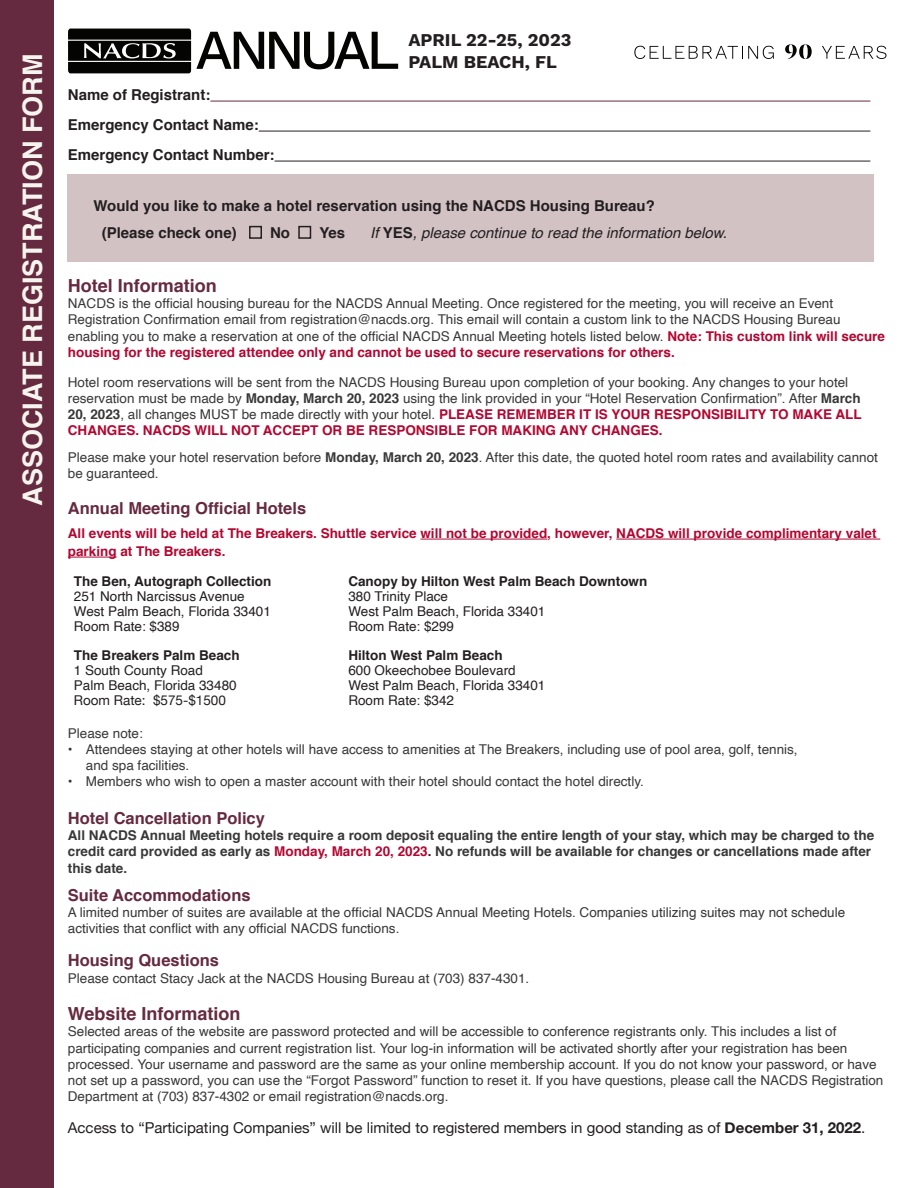
<style>
.page{position:relative;width:918px;height:1188px;background:#fff}
.page>*{position:absolute;margin:0;border:0;box-sizing:border-box;transform-origin:0 0}
.t1{font:700 27px "Helvetica";color:#f5f4ef}
._1{font:700 18px "Helvetica";color:#652a3f}
.t2{font:18px "Work Sans";color:#231f20}
._1-2{font:700 16.5px "Helvetica";color:#652a3f}
.filling_out_part{font:700 15px "Helvetica";color:#231f20}
.form{font:15px "Helvetica Neue";color:#231f20}
.filling_out_part-2{font:italic 15px "Helvetica";color:#231f20}
._1-3{font:700 15px "Helvetica";color:#231f20}
.filling_out_part-3{font:13.5px/16.2px "Helvetica";color:#383839}
.filling_out_part-4{font:700 13.5px/16.2px "Helvetica";color:#383839}
.filling_out_part-5{font:13.5px "Helvetica";color:#231f20}
.filling_out_part-6{font:700 13.5px/18px "Helvetica";color:#b20731}
.filling_out_part-7{font:700 13.5px "Helvetica";color:#231f20}
.filling_out_part-8{font:13.5px "Helvetica Neue";color:#231f20}
.s1{font-weight:700;font-style:normal}
.s2{font-weight:700;color:#b20731}
.s3{font-weight:700}
.s4{color:#b20731}
.s5{color:#231f20}
</style>
<div class="page">
<hr style="left:210px;top:101px;width:660px;height:1px;background:#652a3f">
<hr style="left:259px;top:131px;width:611px;height:1px;background:#231f20">
<hr style="left:275px;top:161px;width:595px;height:1px;background:#231f20">
<hr style="left:420px;top:539px;width:127px;height:1px;background:#b20731">
<hr style="left:616px;top:539px;width:264px;height:1px;background:#b20731">
<hr style="left:68px;top:557px;width:49px;height:1px;background:#b20731">
<div style="left:68px;top:175px;width:806px;height:87px;background:#d3c2c4"></div>
<div style="left:0;top:0;width:54px;height:1188px;background:#652a3f"></div>
<svg style="left:68px;top:29px;width:330px;height:44px"></svg>
<svg style="left:634px;top:46px;width:140px;height:13px"></svg>
<svg style="left:785px;top:44px;width:27px;height:15px"></svg>
<svg style="left:822px;top:46px;width:64px;height:13px"></svg>
<p class="t1" style="left:11px;top:506px;width:454px;rotate:-90deg">ASSOCIATE REGISTRATION FORM</p>
<p class="t2" style="left:408px;top:26px;width:165px">APRIL 22-25, 2023</p>
<p class="t2" style="left:408px;top:48px;width:150px">PALM BEACH, FL</p>
<p class="_1-3" style="left:68px;top:83px;width:144px">Name of Registrant:</p>
<p class="filling_out_part" style="left:68px;top:113px;width:192px">Emergency Contact Name:</p>
<p class="filling_out_part" style="left:68px;top:143px;width:208px">Emergency Contact Number:</p>
<p class="filling_out_part" style="left:93px;top:194px;width:563px">Would you like to make a hotel reservation using the NACDS Housing Bureau?</p>
<p class="filling_out_part" style="left:102px;top:221px;width:245px">(Please check one) ■ No ■ Yes</p>
<p class="filling_out_part-2" style="left:370px;top:221px;width:358px">If <span class="s1">YES</span>, please continue to read the information below.</p>
<p class="_1" style="left:68px;top:271px;width:151px">Hotel Information</p>
<p class="filling_out_part-3" style="left:68px;top:296px;width:819px">NACDS is the official housing bureau for the NACDS Annual Meeting. Once registered for the meeting, you will receive an Event Registration Confirmation email from registration@nacds.org. This email will contain a custom link to the NACDS Housing Bureau enabling you to make a reservation at one of the official NACDS Annual Meeting hotels listed below. <span class="s2">Note: This custom link will secure housing for the registered attendee only and cannot be used to secure reservations for others.</span></p>
<p class="filling_out_part-3" style="left:68px;top:374px;width:795px">Hotel room reservations will be sent from the NACDS Housing Bureau upon completion of your booking. Any changes to your hotel reservation must be made by <span class="s3">Monday, March 20, 2023</span> using the link provided in your “Hotel Reservation Confirmation”. After <span class="s3">March 20, 2023</span>, all changes MUST be made directly with your hotel. <span class="s2">PLEASE REMEMBER IT IS YOUR RESPONSIBILITY TO MAKE ALL CHANGES. NACDS WILL NOT ACCEPT OR BE RESPONSIBLE FOR MAKING ANY CHANGES.</span></p>
<p class="filling_out_part-3" style="left:68px;top:449px;width:812px">Please make your hotel reservation before <span class="s3">Monday, March 20, 2023</span>. After this date, the quoted hotel room rates and availability cannot be guaranteed.</p>
<p class="_1-2" style="left:68px;top:495px;width:240px">Annual Meeting Official Hotels</p>
<p class="filling_out_part-6" style="left:68px;top:524px;width:810px">All events will be held at The Breakers. Shuttle service will not be provided, however, NACDS will provide complimentary valet parking at The Breakers.</p>
<p class="filling_out_part-7" style="left:74px;top:570px;width:199px">The Ben, Autograph Collection</p>
<p class="filling_out_part-5" style="left:74px;top:586px;width:172px">251 North Narcissus Avenue</p>
<p class="filling_out_part-5" style="left:74px;top:601px;width:199px">West Palm Beach, Florida 33401</p>
<p class="filling_out_part-5" style="left:74px;top:616px;width:107px">Room Rate: $389</p>
<p class="filling_out_part-7" style="left:348px;top:570px;width:301px">Canopy by Hilton West Palm Beach Downtown</p>
<p class="filling_out_part-5" style="left:348px;top:586px;width:101px">380 Trinity Place</p>
<p class="filling_out_part-5" style="left:348px;top:601px;width:199px">West Palm Beach, Florida 33401</p>
<p class="filling_out_part-5" style="left:348px;top:616px;width:107px">Room Rate: $299</p>
<p class="filling_out_part-7" style="left:74px;top:644px;width:167px">The Breakers Palm Beach</p>
<p class="filling_out_part-5" style="left:74px;top:659px;width:131px">1 South County Road</p>
<p class="filling_out_part-5" style="left:74px;top:674px;width:164px">Palm Beach, Florida 33480</p>
<p class="filling_out_part-8" style="left:74px;top:690px;width:154px">Room Rate: $575-$1500</p>
<p class="filling_out_part-7" style="left:348px;top:644px;width:156px">Hilton West Palm Beach</p>
<p class="filling_out_part-5" style="left:348px;top:659px;width:169px">600 Okeechobee Boulevard</p>
<p class="filling_out_part-5" style="left:348px;top:674px;width:199px">West Palm Beach, Florida 33401</p>
<p class="filling_out_part-5" style="left:348px;top:689px;width:107px">Room Rate: $342</p>
<p class="filling_out_part-3" style="left:68px;top:725px;width:77px">Please note:</p>
<p class="filling_out_part-3" style="left:68px;top:742px;width:731px">• Attendees staying at other hotels will have access to amenities at The Breakers, including use of pool area, golf, tennis,</p>
<p class="filling_out_part-3" style="left:86px;top:758px;width:105px">and spa facilities.</p>
<p class="filling_out_part-3" style="left:68px;top:774px;width:578px">• Members who wish to open a master account with their hotel should contact the hotel directly.</p>
<p class="_1-2" style="left:68px;top:805px;width:199px">Hotel Cancellation Policy</p>
<p class="filling_out_part-4" style="left:68px;top:828px;width:808px">All NACDS Annual Meeting hotels require a room deposit equaling the entire length of your stay, which may be charged to the credit card provided as early as <span class="s4">Monday, March 20, 2023</span><span class="s5">.</span> No refunds will be available for changes or cancellations made after this date.</p>
<p class="_1-2" style="left:68px;top:882px;width:184px">Suite Accommodations</p>
<p class="filling_out_part-3" style="left:68px;top:905px;width:779px">A limited number of suites are available at the official NACDS Annual Meeting Hotels. Companies utilizing suites may not schedule activities that conflict with any official NACDS functions.</p>
<p class="_1-2" style="left:68px;top:947px;width:153px">Housing Questions</p>
<p class="filling_out_part-3" style="left:68px;top:970px;width:463px">Please contact Stacy Jack at the NACDS Housing Bureau at (703) 837-4301.</p>
<p class="_1" style="left:68px;top:999px;width:174px">Website Information</p>
<p class="filling_out_part-3" style="left:68px;top:1024px;width:817px">Selected areas of the website are password protected and will be accessible to conference registrants only. This includes a list of participating companies and current registration list. Your log-in information will be activated shortly after your registration has been processed. Your username and password are the same as your online membership account. If you do not know your password, or have not set up a password, you can use the “Forgot Password” function to reset it. If you have questions, please call the NACDS Registration Department at (703) 837-4302 or email registration@nacds.org.</p>
<p class="form" style="left:68px;top:1117px;width:799px">Access to “Participating Companies” will be limited to registered members in good standing as of <span class="s3">December 31, 2022</span>.</p>
</div>
